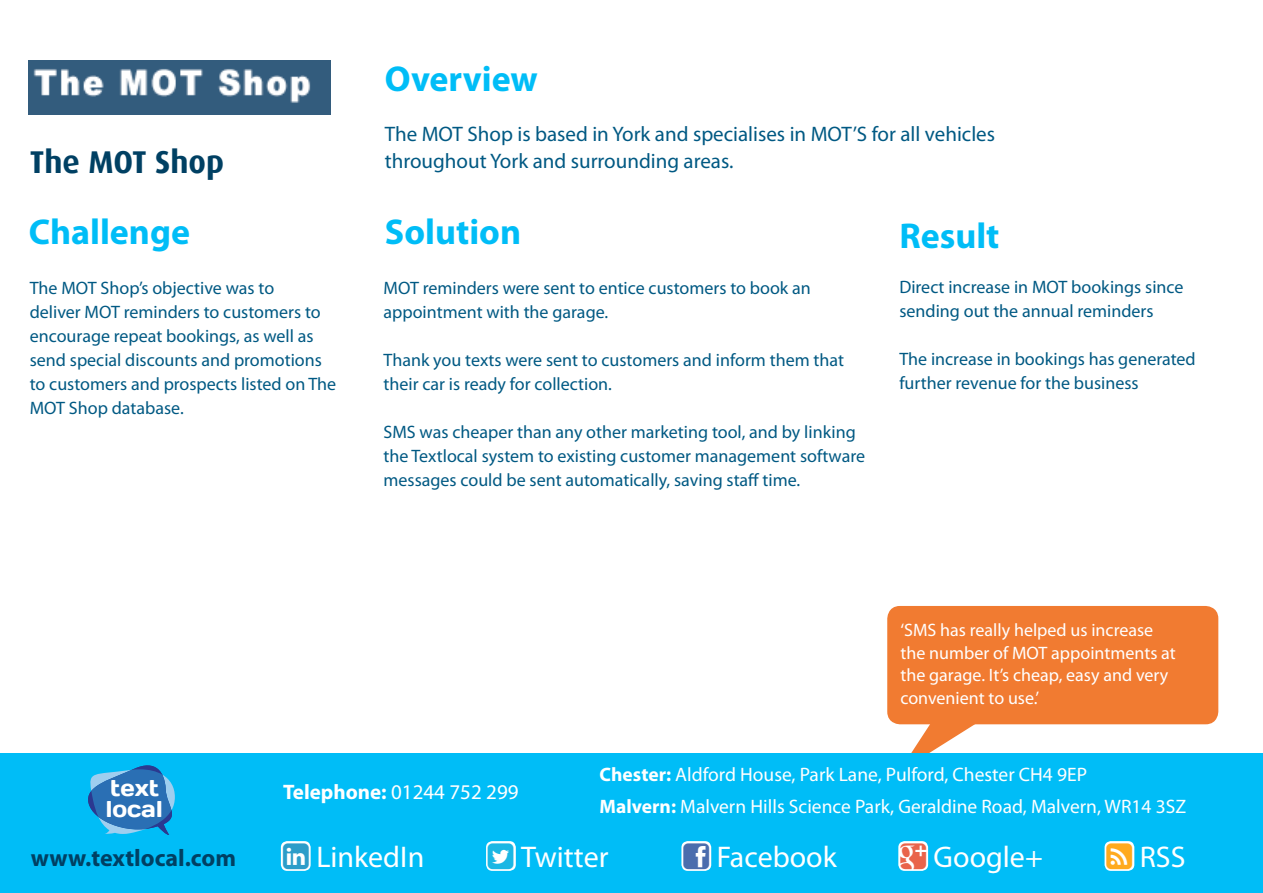
<style>
.page{position:relative;width:1263px;height:893px;background:#fff}
.page>*{position:absolute;margin:0;border:0;box-sizing:border-box;transform-origin:0 0}
.t1{font:700 36px "Myriad Pro";color:#00bdf7}
.t2{font:700 31.5px "Dax";color:#004063}
.t3{font:30px "Myriad Pro";color:#fff}
.t4{font:700 24px "Myriad Pro";color:#004063}
.t5{font:22.8px/20.9px "Days";color:#fff}
.t6{font:21px/27px "Myriad Pro";color:#005983}
.t7{font:21px "Myriad Pro";color:#fff}
.t8{font:19.5px/31.5px "Myriad Pro";color:#fff}
.t9{font:18px/24px "Myriad Pro";color:#005983}
.t10{font:18px/22.5px "Myriad Pro";color:#fff}
.s1{font-weight:700}
</style>
<div class="page">
<svg style="left:899px;top:724px;width:102px;height:29px"></svg>
<div style="left:887px;top:606px;width:331px;height:118px;background:#f17b31;border-radius:13px"></div>
<div style="left:0;top:753px;width:1263px;height:140px;background:#00bdf7"></div>
<svg style="left:88px;top:765px;width:87px;height:70px"></svg>
<div style="left:281px;top:841px;width:30px;height:30px;background:#fff;border-radius:6px"></div>
<div style="left:486px;top:841px;width:30px;height:30px;background:#fff;border-radius:6px"></div>
<div style="left:681px;top:841px;width:30px;height:30px;background:#fff;border-radius:6px"></div>
<div style="left:898px;top:841px;width:30px;height:30px;background:#fff;border-radius:6px"></div>
<div style="left:1104px;top:841px;width:30px;height:30px;background:#fff;border-radius:6px"></div>
<img style="left:29px;top:60px;width:301px;height:54px">
<h2 class="t2" style="left:30px;top:144px;width:196px">The MOT Shop</h2>
<h1 class="t1" style="left:385px;top:56px;width:155px">Overview</h1>
<p class="t6" style="left:385px;top:120px;width:612px">The MOT Shop is based in York and specialises in MOT’S for all vehicles throughout York and surrounding areas.</p>
<h1 class="t1" style="left:29px;top:209px;width:163px">Challenge</h1>
<h1 class="t1" style="left:385px;top:209px;width:138px">Solution</h1>
<h1 class="t1" style="left:899px;top:212px;width:102px">Result</h1>
<p class="t9" style="left:30px;top:275px;width:308px">The MOT Shop’s objective was to<br>deliver MOT reminders to customers to encourage repeat bookings, as well as send special discounts and promotions to customers and prospects listed on The MOT Shop database.</p>
<p class="t9" style="left:899px;top:275px;width:286px">Direct increase in MOT bookings since sending out the annual reminders</p>
<p class="t9" style="left:384px;top:275px;width:429px">MOT reminders were sent to entice customers to book an appointment with the garage.</p>
<p class="t9" style="left:384px;top:347px;width:462px">Thank you texts were sent to customers and inform them that their car is ready for collection.</p>
<p class="t9" style="left:384px;top:419px;width:483px">SMS was cheaper than any other marketing tool, and by linking the Textlocal system to existing customer management software messages could be sent automatically, saving staff time.</p>
<p class="t9" style="left:899px;top:347px;width:298px">The increase in bookings has generated further revenue for the business</p>
<p class="t10" style="left:900px;top:619px;width:277px">‘SMS has really helped us increase the number of MOT appointments at the garage. It’s cheap, easy and very convenient to use.’</p>
<p class="t8" style="left:600px;top:758px;width:588px"><span class="s1">Chester:</span> Aldford House, Park Lane, Pulford, Chester CH4 9EP<br><span class="s1">Malvern:</span> Malvern Hills Science Park, Geraldine Road, Malvern, WR14 3SZ</p>
<p class="t5" style="left:106px;top:777px;width:58px">text local</p>
<h3 class="t4" style="left:31px;top:843px;width:207px">www.textlocal.com</h3>
<h3 class="t3" style="left:316px;top:838px;width:109px">LinkedIn</h3>
<h3 class="t3" style="left:521px;top:838px;width:89px">Twitter</h3>
<h3 class="t3" style="left:717px;top:838px;width:122px">Facebook</h3>
<h3 class="t3" style="left:934px;top:838px;width:111px">Google+</h3>
<h3 class="t3" style="left:1140px;top:838px;width:47px">RSS</h3>
<p class="t7" style="left:283px;top:779px;width:237px"><span class="s1">Telephone:</span> 01244 752 299</p>
</div>
